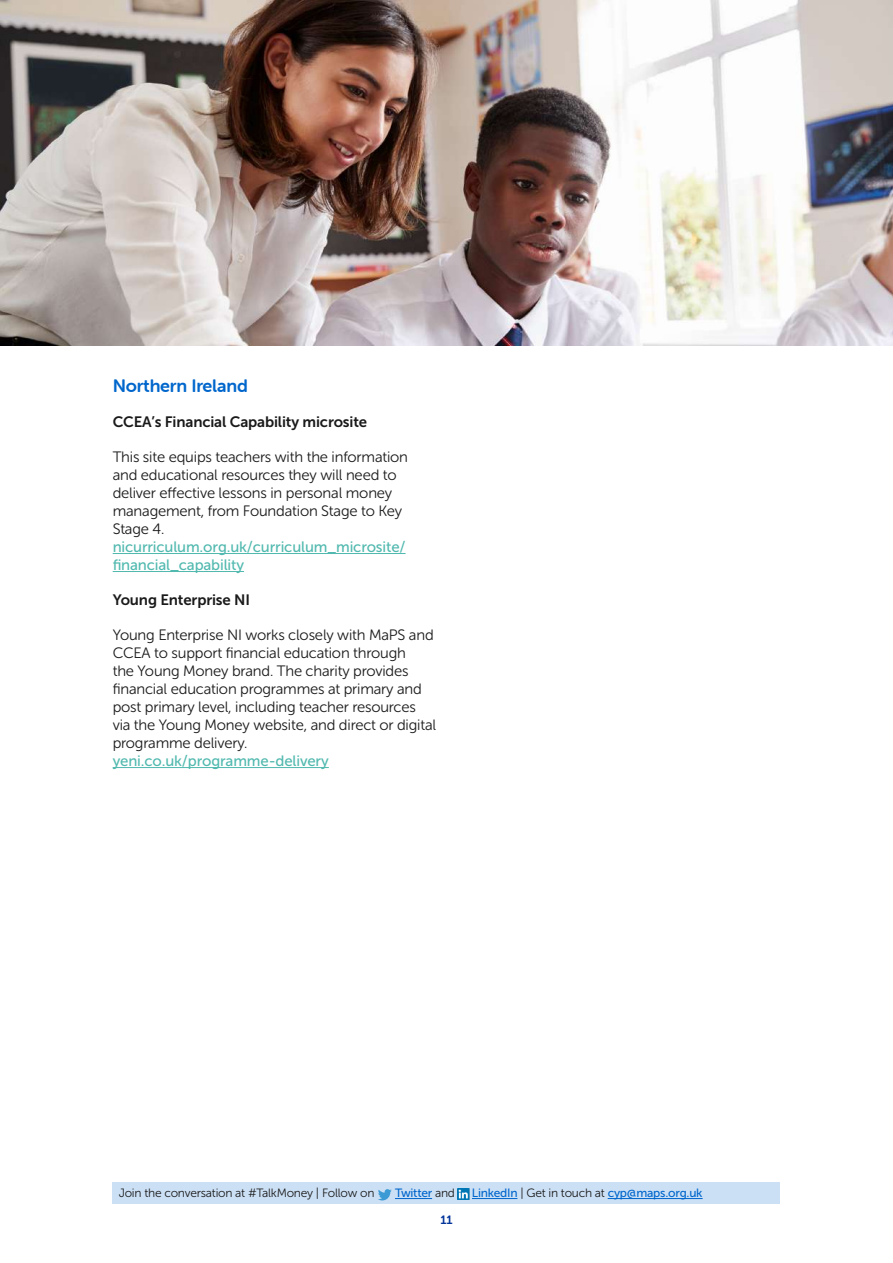
<style>
.page{position:relative;width:893px;height:1263px;background:#fff}
.page>*{position:absolute;margin:0;border:0;box-sizing:border-box;transform-origin:0 0}
.t1{font:18px "Museo Sans Rounded 700";letter-spacing:-.01em;color:#06c}
.t2{font:15px/18px "Museo Sans Rounded 300";letter-spacing:-.01em;color:#1a1a1a}
.t3{font:15px/18px "Museo Sans 500";letter-spacing:-.01em;color:#51b9af}
.t4{font:15px "Museo Sans 700";letter-spacing:-.01em;color:#1a1a1a}
.t5{font:12px "Museo Sans 500";letter-spacing:-.02em;color:#06c}
.t6{font:12px "Museo Sans 300";letter-spacing:-.02em;color:#1a1a1a}
.t7{font:12px "Museo Sans 700";color:#039}
.s1{font-family:"Museo Sans 300";color:#1a1a1a}
</style>
<div class="page">
<div style="left:113px;top:1182px;width:667px;height:21px;background:#cce0f5"></div>
<hr style="left:395px;top:1198px;width:37px;height:1px;background:#06c">
<hr style="left:472px;top:1198px;width:45px;height:1px;background:#06c">
<hr style="left:608px;top:1198px;width:95px;height:1px;background:#06c">
<svg style="left:378px;top:1189px;width:14px;height:11px"></svg>
<svg style="left:458px;top:1188px;width:11px;height:11px"></svg>
<hr style="left:113px;top:553px;width:293px;height:1px;background:#51b9af">
<hr style="left:113px;top:571px;width:131px;height:1px;background:#51b9af">
<hr style="left:113px;top:767px;width:216px;height:1px;background:#51b9af">
<img style="left:0;top:0;width:893px;height:345px">
<p class="t1" style="left:113px;top:376px;width:137px">Northern Ireland</p>
<p class="t4" style="left:113px;top:413px;width:256px">CCEA’s Financial Capability microsite</p>
<p class="t2" style="left:113px;top:448px;width:297px">This site equips teachers with the information and educational resources they will need to deliver effective lessons in personal money management, from Foundation Stage to Key Stage 4.</p>
<p class="t3" style="left:113px;top:538px;width:294px">nicurriculum.org.uk/curriculum_microsite/ financial_capability</p>
<p class="t4" style="left:113px;top:591px;width:139px">Young Enterprise NI</p>
<p class="t2" style="left:113px;top:626px;width:325px">Young Enterprise NI works closely with MaPS and CCEA to support financial education through<br>the Young Money brand. The charity provides financial education programmes at primary and post primary level, including teacher resources via the Young Money website, and direct or digital programme delivery.</p>
<p class="t3" style="left:113px;top:752px;width:218px">yeni.co.uk/programme-delivery</p>
<p class="t6" style="left:119px;top:1187px;width:257px">Join the conversation at #TalkMoney | Follow on</p>
<p class="t5" style="left:395px;top:1186px;width:62px">Twitter <span class="s1">and</span></p>
<p class="t5" style="left:472px;top:1186px;width:232px">LinkedIn <span class="s1">| Get in touch at</span> cyp@maps.org.uk</p>
<p class="t7" style="left:440px;top:1213px;width:14px">11</p>
</div>
